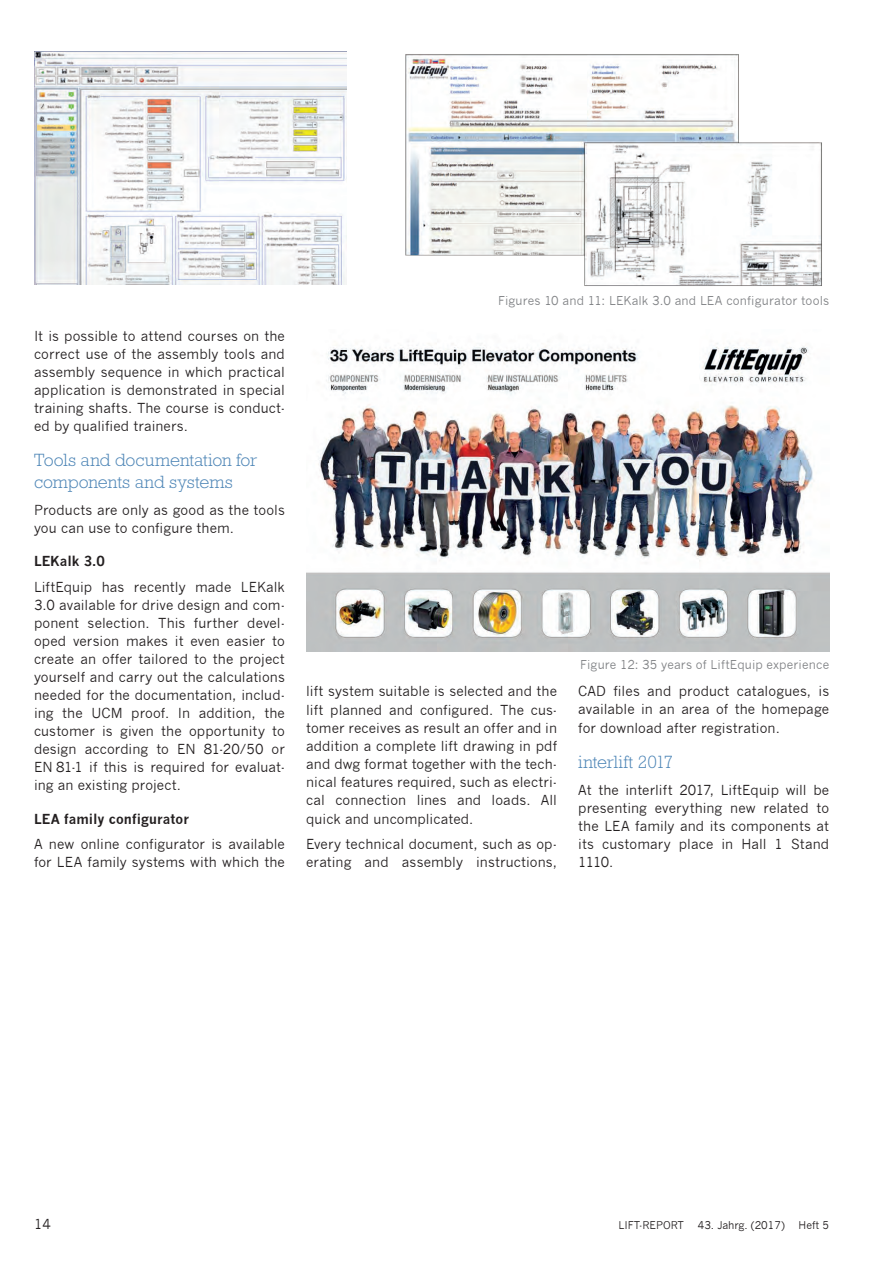
<style>
.page{position:relative;width:893px;height:1263px;background:#fff}
.page>*{position:absolute;margin:0;border:0;box-sizing:border-box;transform-origin:0 0}
.t1{font:300 18px/21.6px "Rockwell";letter-spacing:-.005em;color:#4d85b6}
.t2{font:13.5px/18px "News Gothic";letter-spacing:.005em;color:#231f20;text-align:justify}
.t3{font:700 13.5px "News Gothic";color:#231f20}
.t4{font:12px "News Gothic";letter-spacing:.01em;color:#808285}
.t5{font:10.5px "News Gothic";color:#231f20}
</style>
<div class="page">
<img style="left:34px;top:51px;width:312px;height:234px">
<img style="left:405px;top:54px;width:417px;height:232px">
<img style="left:306px;top:341px;width:523px;height:311px">
<p class="t2" style="left:34px;top:327px;width:252px">It is possible to attend courses on the correct use of the assembly tools and assembly sequence in which practical application is demonstrated in special training shafts. The course is conduct&shy;ed by qualified trainers.</p>
<h1 class="t1" style="left:34px;top:449px;width:225px">Tools and documentation for components and systems</h1>
<p class="t2" style="left:34px;top:501px;width:252px">Products are only as good as the tools you can use to configure them.</p>
<p class="t3" style="left:34px;top:553px;width:72px">LEKalk 3.0</p>
<p class="t2" style="left:34px;top:578px;width:252px">LiftEquip has recently made LEKalk 3.0 available for drive design and com&shy;ponent selection. This further devel&shy;oped version makes it even easier to create an offer tailored to the project yourself and carry out the calculations needed for the documentation, includ&shy;ing the UCM proof. In addition, the customer is given the opportunity to design according to EN 81-20/50 or EN 81-1 if this is required for evaluat&shy;ing an existing project.</p>
<p class="t3" style="left:34px;top:811px;width:157px">LEA family configurator</p>
<p class="t2" style="left:34px;top:835px;width:252px">A new online configurator is available for LEA family systems with which the</p>
<p class="t4" style="left:498px;top:294px;width:333px">Figures 10 and 11: LEKalk 3.0 and LEA configurator tools</p>
<p class="t2" style="left:306px;top:682px;width:252px">lift system suitable is selected and the lift planned and configured. The cus&shy;tomer receives as result an offer and in addition a complete lift drawing in pdf and dwg format together with the tech&shy;nical features required, such as electri&shy;cal connection lines and loads. All quick and uncomplicated.</p>
<p class="t2" style="left:306px;top:835px;width:252px">Every technical document, such as op&shy;erating and assembly instructions,</p>
<p class="t4" style="left:580px;top:658px;width:251px">Figure 12: 35 years of LiftEquip experience</p>
<p class="t2" style="left:578px;top:682px;width:252px">CAD files and product catalogues, is available in an area of the homepage for download after registration.</p>
<h1 class="t1" style="left:578px;top:751px;width:97px">interlift 2017</h1>
<p class="t2" style="left:578px;top:781px;width:252px">At the interlift 2017, LiftEquip will be presenting everything new related to the LEA family and its components at its customary place in Hall 1 Stand 1110.</p>
<p class="t2" style="left:34px;top:1215px;width:18px">14</p>
<p class="t5" style="left:618px;top:1219px;width:67px">LIFT-REPORT</p>
<p class="t5" style="left:698px;top:1219px;width:89px">43. Jahrg. (2017)</p>
<p class="t5" style="left:799px;top:1219px;width:32px">Heft 5</p>
</div>
